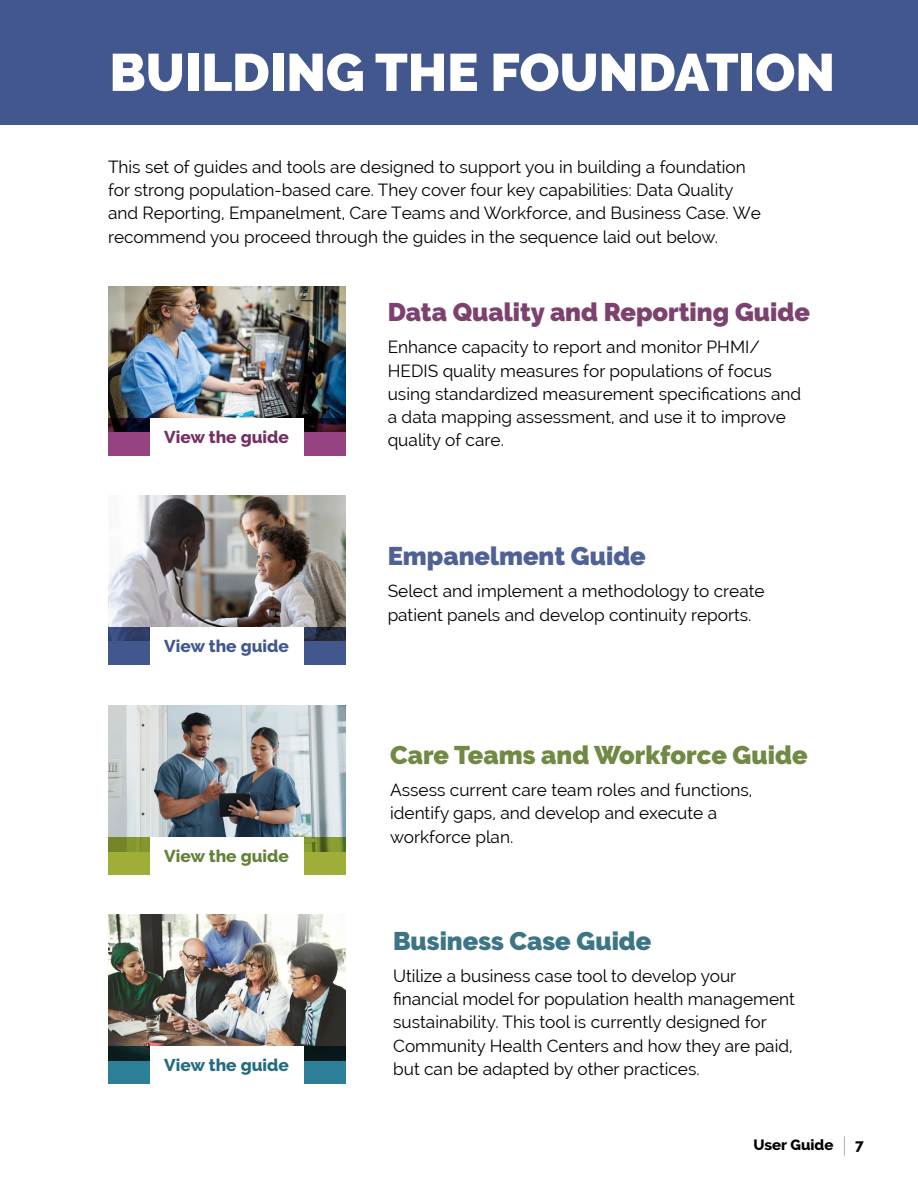
<style>
.page{position:relative;width:918px;height:1188px;background:#fff}
.page>*{position:absolute;margin:0;border:0;box-sizing:border-box;transform-origin:0 0}
.t1{font:900 52.5px "Raleway";color:#fff}
.Subheading{font:900 25.5px "Raleway";color:#7d416f}
.Subheading-2{font:900 25.5px "Raleway";color:#708944}
.Subheading-3{font:900 25.5px "Raleway";color:#3d7587}
.Subheading-4{font:900 25.5px "Raleway";color:#506295}
.t2{font:17.25px/23.2px "Raleway";color:#000}
.t3{font:800 17.25px "Raleway";color:#742f64}
.t4{font:800 17.25px "Raleway";color:#41578d}
.t5{font:800 17.25px "Raleway";color:#638138}
.t6{font:800 17.25px "Raleway";color:#246b7e}
.t7{font:800 15px "Raleway";color:#000}
</style>
<div class="page">
<svg style="left:844px;top:1136px;width:1px;height:20px"></svg>
<div style="left:0;top:0;width:918px;height:124px;background:#41578d"></div>
<img style="left:108px;top:286px;width:237px;height:132px">
<img style="left:108px;top:495px;width:237px;height:132px">
<img style="left:108px;top:706px;width:237px;height:131px">
<img style="left:108px;top:915px;width:237px;height:131px">
<svg style="left:108px;top:418px;width:237px;height:37px;background:#67305c"></svg>
<svg style="left:108px;top:627px;width:237px;height:37px;background:#3c4d7b"></svg>
<svg style="left:108px;top:837px;width:237px;height:38px;background:#90a134"></svg>
<svg style="left:108px;top:1046px;width:237px;height:38px;background:#215a68"></svg>
<div style="left:150px;top:418px;width:153px;height:40px;background:#fff"></div>
<div style="left:150px;top:627px;width:153px;height:40px;background:#fff"></div>
<div style="left:150px;top:837px;width:153px;height:40px;background:#fff"></div>
<div style="left:150px;top:1046px;width:153px;height:40px;background:#fff"></div>
<p class="t1" style="left:110px;top:42px;width:727px">BUILDING THE FOUNDATION</p>
<p class="t2" style="left:108px;top:155px;width:654px">This set of guides and tools are designed to support you in building a foundation for strong population-based care. They cover four key capabilities: Data Quality and Reporting, Empanelment, Care Teams and Workforce, and Business Case. We recommend you proceed through the guides in the sequence laid out below.</p>
<p class="t3" style="left:164px;top:427px;width:126px">View the guide</p>
<p class="t4" style="left:164px;top:636px;width:126px">View the guide</p>
<p class="t5" style="left:164px;top:846px;width:126px">View the guide</p>
<p class="t6" style="left:164px;top:1055px;width:126px">View the guide</p>
<p class="Subheading" style="left:388px;top:297px;width:424px">Data Quality and Reporting Guide</p>
<p class="t2" style="left:388px;top:336px;width:415px">Enhance capacity to report and monitor PHMI/ HEDIS quality measures for populations of focus using standardized measurement specifications and a data mapping assessment, and use it to improve quality of care.</p>
<p class="Subheading-4" style="left:388px;top:541px;width:260px">Empanelment Guide</p>
<p class="t2" style="left:388px;top:580px;width:378px">Select and implement a methodology to create patient panels and develop continuity reports.</p>
<p class="Subheading-2" style="left:390px;top:740px;width:419px">Care Teams and Workforce Guide</p>
<p class="t2" style="left:390px;top:778px;width:364px">Assess current care team roles and functions, identify gaps, and develop and execute a</p>
<p class="t2" style="left:390px;top:825px;width:125px">workforce plan.</p>
<p class="Subheading-3" style="left:393px;top:926px;width:260px">Business Case Guide</p>
<p class="t2" style="left:393px;top:964px;width:403px">Utilize a business case tool to develop your financial model for population health management sustainability. This tool is currently designed for Community Health Centers and how they are paid, but can be adapted by other practices.</p>
<p class="t7" style="left:753px;top:1136px;width:82px">User Guide</p>
<p class="t7" style="left:855px;top:1136px;width:10px">7</p>
</div>
